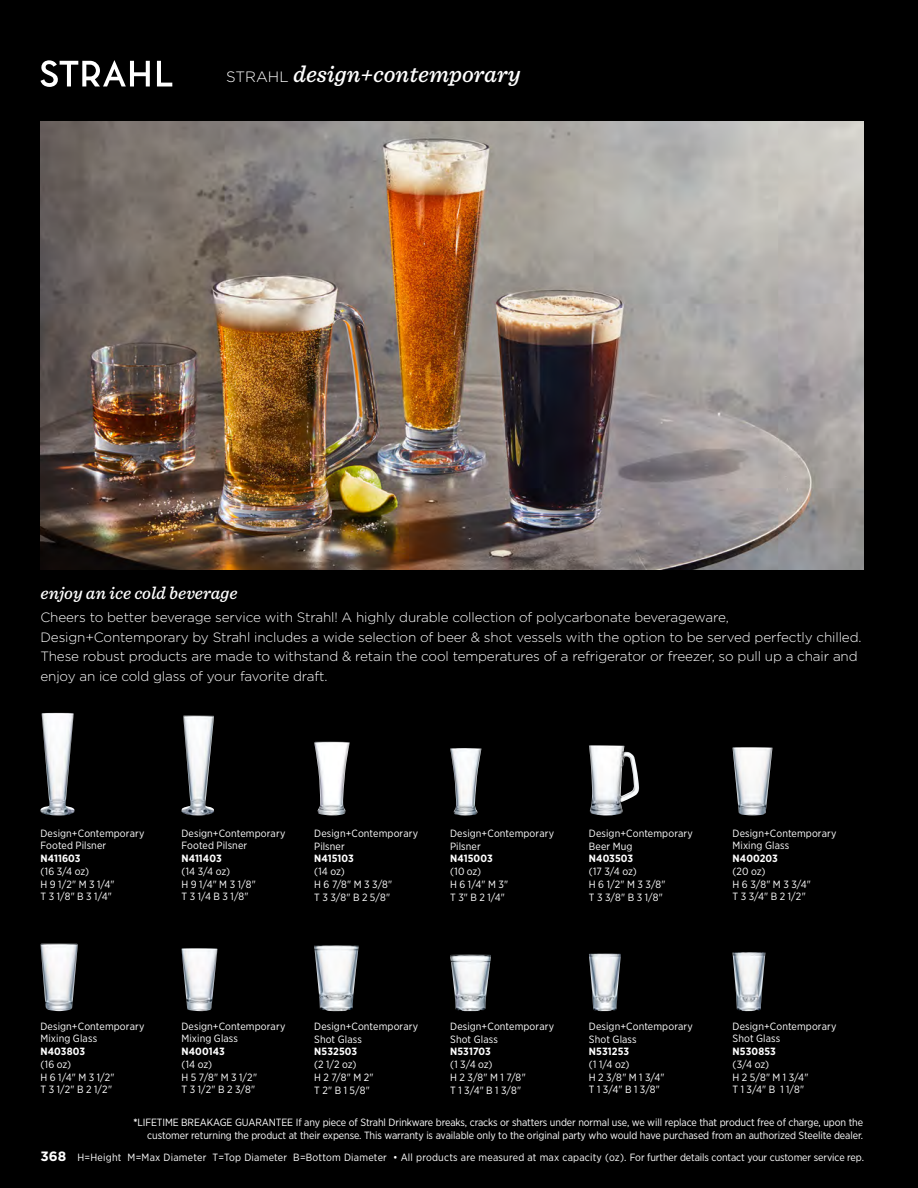
<style>
.page{position:relative;width:918px;height:1188px;background:#000}
.page>*{position:absolute;margin:0;border:0;box-sizing:border-box;transform-origin:0 0}
.t1{font:italic 500 24px "Sentinel";color:#fff}
.t2{font:italic 500 18px "Sentinel";color:#fff}
.t3{font:300 13.5px/19.5px "Gotham";letter-spacing:-.01em;color:#fff}
.t4{font:10.5px/12.8px "Gotham Narrow";color:#fff}
.t5{font:10.5px "Gotham Narrow";letter-spacing:.02em;color:#fff}
.t6{font:700 10.5px "Gotham Narrow";letter-spacing:.01em;color:#fff}
.s1{font-family:"Gotham";font-weight:300;font-style:normal;font-size:15px}
.s2{font-weight:700}
.s3{font-family:"Gotham";font-weight:700;font-size:13.5px}
</style>
<div class="page">
<img style="left:40px;top:122px;width:823px;height:448px">
<svg style="left:157px;top:61px;width:15px;height:25px"></svg>
<svg style="left:40px;top:60px;width:110px;height:27px"></svg>
<img style="left:450px;top:748px;width:31px;height:68px">
<img style="left:314px;top:742px;width:36px;height:74px">
<img style="left:589px;top:745px;width:50px;height:71px">
<img style="left:181px;top:948px;width:37px;height:63px">
<img style="left:40px;top:944px;width:38px;height:67px">
<img style="left:733px;top:747px;width:39px;height:69px">
<img style="left:181px;top:716px;width:33px;height:100px">
<img style="left:40px;top:713px;width:35px;height:103px">
<img style="left:314px;top:945px;width:45px;height:66px">
<img style="left:450px;top:955px;width:41px;height:56px">
<img style="left:733px;top:952px;width:32px;height:59px">
<img style="left:589px;top:954px;width:32px;height:57px">
<h1 class="t1" style="left:226px;top:55px;width:296px"><span class="s1">STRAHL</span> design+contemporary</h1>
<h2 class="t2" style="left:40px;top:579px;width:199px">enjoy an ice cold beverage</h2>
<p class="t3" style="left:40px;top:607px;width:823px">Cheers to better beverage service with Strahl! A highly durable collection of polycarbonate beverageware, Design+Contemporary by Strahl includes a wide selection of beer &amp; shot vessels with the option to be served perfectly chilled.<br>These robust products are made to withstand &amp; retain the cool temperatures of a refrigerator or freezer, so pull up a chair and enjoy an ice cold glass of your favorite draft.</p>
<p class="t4" style="left:41px;top:826px;width:105px">Design+Contemporary<br>Footed Pilsner</p>
<p class="t6" style="left:41px;top:852px;width:42px">N411603</p>
<p class="t4" style="left:41px;top:865px;width:76px">(16 3/4 oz)<br>H 9 1/2" M 3 1/4"<br>T 3 1/8" B 3 1/4"</p>
<p class="t4" style="left:181px;top:826px;width:105px">Design+Contemporary<br>Footed Pilsner</p>
<p class="t6" style="left:181px;top:852px;width:42px">N411403</p>
<p class="t4" style="left:181px;top:865px;width:76px">(14 3/4 oz)<br>H 9 1/4" M 3 1/8"<br>T 3 1/4 B 3 1/8"</p>
<p class="t4" style="left:314px;top:827px;width:105px">Design+Contemporary<br>Pilsner</p>
<p class="t6" style="left:314px;top:852px;width:41px">N415103</p>
<p class="t4" style="left:314px;top:865px;width:80px">(14 oz)<br>H 6 7/8" M 3 3/8"<br>T 3 3/8" B 2 5/8"</p>
<p class="t4" style="left:450px;top:827px;width:105px">Design+Contemporary<br>Pilsner</p>
<p class="t6" style="left:450px;top:852px;width:44px">N415003</p>
<p class="t4" style="left:450px;top:865px;width:59px">(10 oz)<br>H 6 1/4" M 3"<br>T 3" B 2 1/4"</p>
<p class="t4" style="left:589px;top:827px;width:105px">Design+Contemporary<br>Beer Mug</p>
<p class="t6" style="left:589px;top:852px;width:46px">N403503</p>
<p class="t4" style="left:589px;top:865px;width:78px">(17 3/4 oz)<br>H 6 1/2" M 3 3/8"<br>T 3 3/8" B 3 1/8"</p>
<p class="t4" style="left:733px;top:826px;width:105px">Design+Contemporary<br>Mixing Glass</p>
<p class="t6" style="left:733px;top:852px;width:47px">N400203</p>
<p class="t4" style="left:733px;top:865px;width:80px">(20 oz)<br>H 6 3/8" M 3 3/4"<br>T 3 3/4" B 2 1/2"</p>
<p class="t4" style="left:41px;top:1019px;width:105px">Design+Contemporary<br>Mixing Glass</p>
<p class="t6" style="left:41px;top:1045px;width:46px">N403803</p>
<p class="t4" style="left:41px;top:1058px;width:76px">(16 oz)<br>H 6 1/4" M 3 1/2"<br>T 3 1/2" B 2 1/2"</p>
<p class="t4" style="left:181px;top:1019px;width:105px">Design+Contemporary<br>Mixing Glass</p>
<p class="t6" style="left:181px;top:1045px;width:45px">N400143</p>
<p class="t4" style="left:181px;top:1058px;width:77px">(14 oz)<br>H 5 7/8" M 3 1/2"<br>T 3 1/2" B 2 3/8"</p>
<p class="t4" style="left:314px;top:1020px;width:105px">Design+Contemporary<br>Shot Glass</p>
<p class="t6" style="left:314px;top:1045px;width:44px">N532503</p>
<p class="t4" style="left:314px;top:1058px;width:61px">(2 1/2 oz)<br>H 2 7/8" M 2"<br>T 2" B 1 5/8"</p>
<p class="t4" style="left:450px;top:1019px;width:105px">Design+Contemporary<br>Shot Glass</p>
<p class="t6" style="left:450px;top:1045px;width:42px">N531703</p>
<p class="t4" style="left:450px;top:1058px;width:77px">(1 3/4 oz)<br>H 2 3/8" M 1 7/8"<br>T 1 3/4" B 1 3/8"</p>
<p class="t4" style="left:589px;top:1019px;width:105px">Design+Contemporary<br>Shot Glass</p>
<p class="t6" style="left:589px;top:1045px;width:42px">N531253</p>
<p class="t4" style="left:589px;top:1058px;width:77px">(1 1/4 oz)<br>H 2 3/8" M 1 3/4"<br>T 1 3/4" B 1 3/8"</p>
<p class="t4" style="left:733px;top:1019px;width:105px">Design+Contemporary<br>Shot Glass</p>
<p class="t6" style="left:733px;top:1045px;width:45px">N530853</p>
<p class="t4" style="left:733px;top:1058px;width:77px">(3/4 oz)<br>H 2 5/8" M 1 3/4"<br>T 1 3/4" B 1 1/8"</p>
<p class="t4" style="left:133px;top:1116px;width:731px;text-align:right"><span class="s2">*</span>LIFETIME BREAKAGE GUARANTEE If any piece of Strahl Drinkware breaks, cracks or shatters under normal use, we will replace that product free of charge, upon the customer returning the product at their expense. This warranty is available only to the original party who would have purchased from an authorized Steelite dealer.</p>
<p class="t5" style="left:40px;top:1150px;width:825px"><span class="s3">368</span> H=Height M=Max Diameter T=Top Diameter B=Bottom Diameter • All products are measured at max capacity (oz). For further details contact your customer service rep.</p>
</div>
